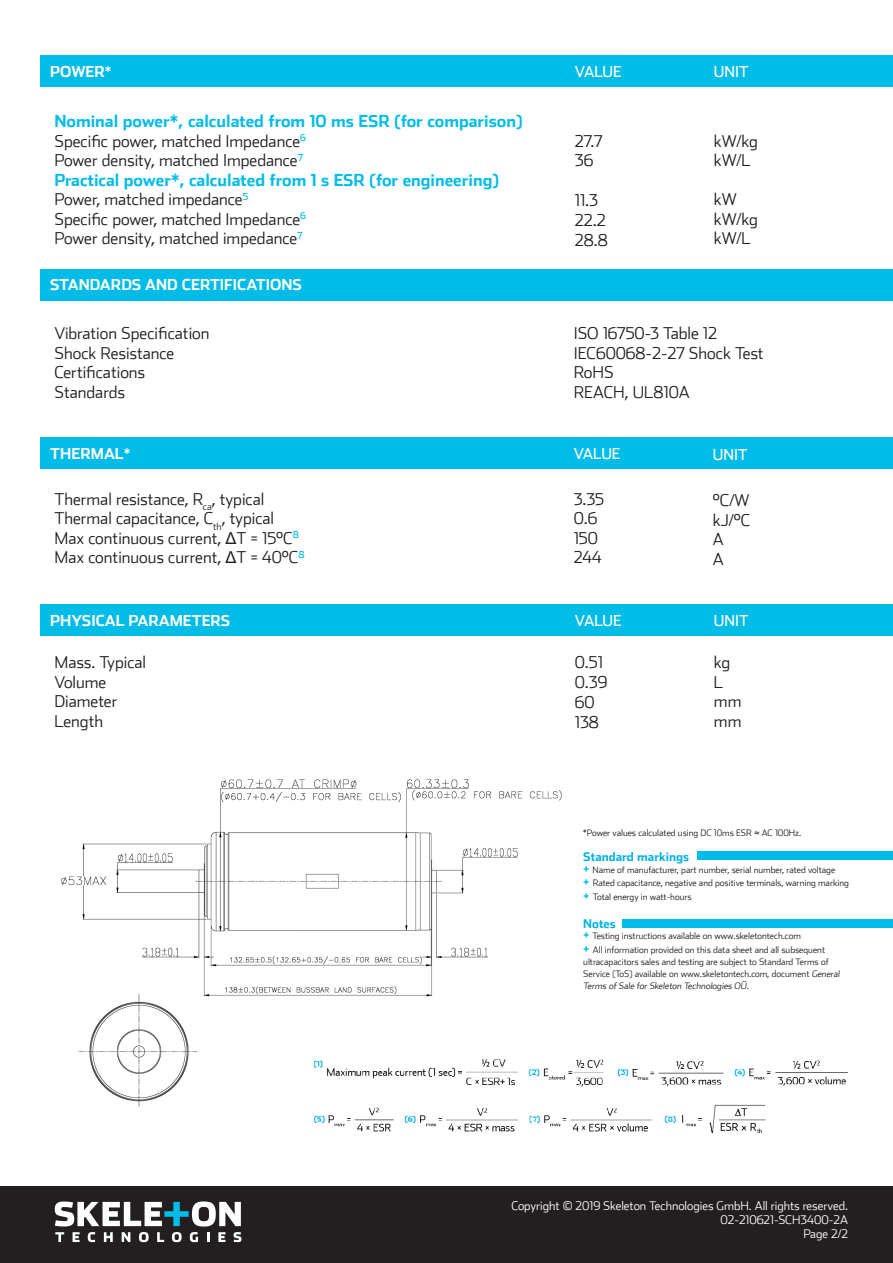
<style>
.page{position:relative;width:893px;height:1263px;background:#fff}
.page>*{position:absolute;margin:0;border:0;box-sizing:border-box;transform-origin:0 0}
.t1{font:300 16.5px/19.5px "Stainless";color:#231f20}
.t2{font:700 16.5px "Stainless";color:#02bce8}
.t3{font:700 15px "Stainless";color:#fff}
.t4{font:15px "Stainless";color:#fff}
.t5{font:300 12px/14.4px "Stainless";color:#fff;text-align:right}
.t6{font:700 12px "Stainless";color:#00b0e6}
.t7{font:300 9px/12px "Stainless";color:#231f20}
.s1{font-weight:400}
.s2{font-weight:700;color:#02bce8}
.s3{font-family:"Arial";font-weight:400}
.s4{font-family:"Arial Narrow";font-weight:400}
.s5{font-weight:700;font-size:12px;color:#02bce8}
</style>
<div class="page">
<div style="left:0;top:1186px;width:893px;height:77px;background:#231f20"></div>
<div style="left:40px;top:56px;width:853px;height:31px;background:#02bce8"></div>
<svg style="left:55px;top:1232px;width:9px;height:10px"></svg>
<svg style="left:73px;top:1232px;width:7px;height:10px"></svg>
<svg style="left:88px;top:1232px;width:7px;height:10px"></svg>
<svg style="left:104px;top:1232px;width:9px;height:10px"></svg>
<svg style="left:122px;top:1232px;width:8px;height:10px"></svg>
<svg style="left:139px;top:1232px;width:10px;height:10px"></svg>
<svg style="left:157px;top:1232px;width:7px;height:10px"></svg>
<svg style="left:172px;top:1232px;width:10px;height:10px"></svg>
<svg style="left:190px;top:1232px;width:8px;height:10px"></svg>
<svg style="left:207px;top:1232px;width:2px;height:10px"></svg>
<svg style="left:218px;top:1232px;width:7px;height:10px"></svg>
<svg style="left:234px;top:1232px;width:7px;height:10px"></svg>
<svg style="left:55px;top:1201px;width:186px;height:25px"></svg>
<div style="left:40px;top:269px;width:853px;height:31px;background:#02bce8"></div>
<img style="left:603px;top:1060px;width:246px;height:74px">
<div style="left:622px;top:919px;width:271px;height:9px;background:#02bce8"></div>
<div style="left:698px;top:851px;width:195px;height:9px;background:#02bce8"></div>
<img style="left:61px;top:779px;width:542px;height:353px">
<div style="left:40px;top:605px;width:853px;height:31px;background:#02bce8"></div>
<div style="left:40px;top:438px;width:853px;height:31px;background:#02bce8"></div>
<p class="t3" style="left:50px;top:62px;width:63px">POWER<span class="s1">*</span></p>
<p class="t2" style="left:54px;top:111px;width:470px">Nominal power*, calculated from 10 ms ESR (for comparison)</p>
<p class="t1" style="left:54px;top:131px;width:446px">Specific power, matched Impedance<sup>6<br></sup>Power density, matched Impedance<sup>7<br></sup><span class="s2">Practical power*, calculated from 1 s ESR (for engineering)<br></span>Power, matched impedance<sup>5<br></sup>Specific power, matched Impedance<sup>6<br></sup>Power density, matched impedance<sup>7</sup></p>
<p class="t3" style="left:50px;top:276px;width:253px">STANDARDS AND CERTIFICATIONS</p>
<p class="t1" style="left:54px;top:323px;width:157px">Vibration Specification<br>Shock Resistance<br>Certifications</p>
<p class="t1" style="left:54px;top:382px;width:72px">Standards</p>
<p class="t3" style="left:50px;top:444px;width:82px">THERMAL<span class="s1">*</span></p>
<p class="t1" style="left:54px;top:489px;width:221px">Thermal resistance, R<sub>ca</sub>, typical<br>Thermal capacitance, C<sub>th</sub>, typical</p>
<p class="t1" style="left:54px;top:528px;width:252px">Max continuous current, <span class="s3">Δ</span>T = 15°C<sup>8<br></sup>Max continuous current, <span class="s3">Δ</span>T = 40°C<sup>8</sup></p>
<p class="t4" style="left:575px;top:63px;width:48px">VALUE</p>
<p class="t4" style="left:714px;top:63px;width:36px">UNIT</p>
<p class="t1" style="left:575px;top:131px;width:29px">27.7</p>
<p class="t1" style="left:575px;top:150px;width:20px">36</p>
<p class="t1" style="left:575px;top:190px;width:25px">11.3</p>
<p class="t1" style="left:575px;top:210px;width:33px">22.2</p>
<p class="t1" style="left:575px;top:230px;width:34px">28.8</p>
<p class="t1" style="left:714px;top:131px;width:45px">kW/kg kW/L</p>
<p class="t1" style="left:714px;top:189px;width:25px">kW</p>
<p class="t1" style="left:714px;top:209px;width:45px">kW/kg kW/L</p>
<p class="t1" style="left:574px;top:323px;width:192px">ISO 16750-3 Table 12<br>IEC60068-2-27 Shock Test<br>RoHS<br>REACH, UL810A</p>
<p class="t4" style="left:574px;top:444px;width:48px">VALUE</p>
<p class="t4" style="left:713px;top:446px;width:36px">UNIT</p>
<p class="t1" style="left:574px;top:489px;width:32px">3.35</p>
<p class="t1" style="left:574px;top:508px;width:25px">0.6</p>
<p class="t1" style="left:574px;top:528px;width:26px">150</p>
<p class="t1" style="left:574px;top:547px;width:29px">244</p>
<p class="t1" style="left:713px;top:490px;width:39px;text-align:justify">°C/W kJ/°C A</p>
<p class="t1" style="left:713px;top:549px;width:12px">A</p>
<p class="t3" style="left:50px;top:611px;width:181px">PHYSICAL PARAMETERS</p>
<p class="t1" style="left:54px;top:653px;width:93px">Mass. Typical<br>Volume<br>Diameter<br>Length</p>
<p class="t1" style="left:714px;top:653px;width:18px">kg</p>
<p class="t4" style="left:575px;top:611px;width:48px">VALUE</p>
<p class="t4" style="left:714px;top:611px;width:36px">UNIT</p>
<p class="t1" style="left:575px;top:653px;width:30px">0.51</p>
<p class="t1" style="left:575px;top:672px;width:34px">0.39</p>
<p class="t1" style="left:575px;top:692px;width:21px">60</p>
<p class="t1" style="left:575px;top:712px;width:26px">138</p>
<p class="t1" style="left:714px;top:672px;width:11px">L</p>
<p class="t1" style="left:714px;top:692px;width:29px">mm</p>
<p class="t1" style="left:714px;top:711px;width:29px">mm</p>
<p class="t7" style="left:583px;top:827px;width:220px">*Power values calculated using DC 10ms ESR <span class="s4">≈</span> AC 100Hz.</p>
<p class="t6" style="left:583px;top:849px;width:107px">Standard markings</p>
<p class="t7" style="left:583px;top:863px;width:253px"><span class="s5">+</span> Name of manufacturer, part number, serial number, rated voltage</p>
<p class="t7" style="left:583px;top:877px;width:267px"><span class="s5">+</span> Rated capacitance, negative and positive terminals, warning marking</p>
<p class="t7" style="left:583px;top:890px;width:110px"><span class="s5">+</span> Total energy in watt-hours</p>
<p class="t6" style="left:583px;top:916px;width:34px">Notes</p>
<p class="t7" style="left:583px;top:930px;width:219px"><span class="s5">+</span> Testing instructions available on www.skeletontech.com</p>
<p class="t7" style="left:583px;top:944px;width:259px"><span class="s5">+</span> All information provided on this data sheet and all subsequent ultracapacitors sales and testing are subject to Standard Terms of Service (ToS) available on www.skeletontech.com, document General Terms of Sale for Skeleton Technologies OÜ.</p>
<p class="t5" style="left:511px;top:1198px;width:338px">Copyright © 2019 Skeleton Technologies GmbH. All rights reserved.<br>02-210621-SCH3400-2A</p>
<p class="t5" style="left:804px;top:1227px;width:46px">Page 2/2</p>
</div>
